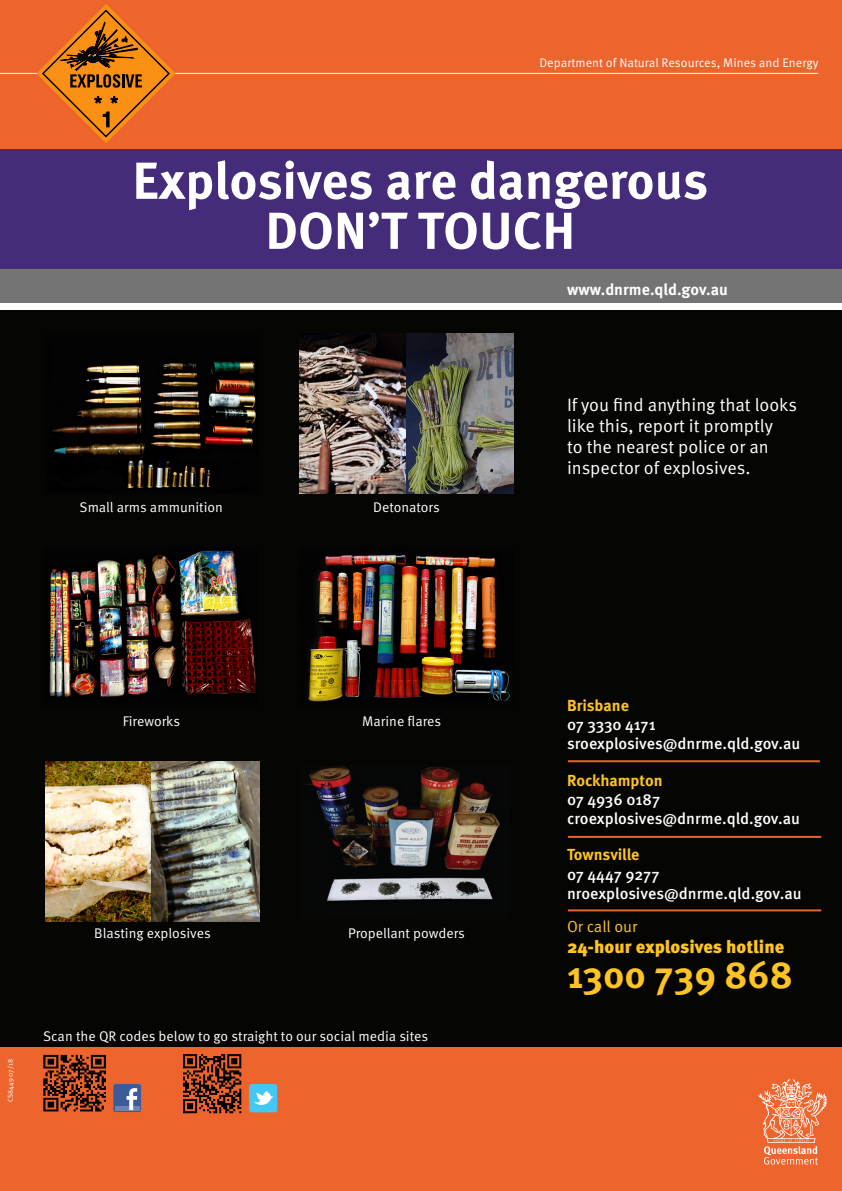
<style>
.page{position:relative;width:842px;height:1191px;background:#fff}
.page>*{position:absolute;margin:0;border:0;box-sizing:border-box;transform-origin:0 0}
.t1{font:700 52px/50px "Meta OT";color:#fff;text-align:center}
.t2{font:700 38px "Meta OT";color:#fec422}
.t3{font:18px/21px "Meta OT";color:#fff}
.t4{font:900 18px "Meta OT";color:#fec422}
.t5{font:500 16px/19.2px "Meta OT";letter-spacing:-.005em;color:#fff}
.t6{font:700 16px "Meta OT";letter-spacing:-.005em;color:#fec422}
.t7{font:700 16px "Meta OT";color:#fff}
.t8{font:16px "Meta OT";letter-spacing:-.005em;color:#fec422}
.t9{font:14px "Meta OT";color:#fff}
.t10{font:12.5px "Meta OT";color:#fff}
.t11{font:7px "Meta OT";color:#fff}
</style>
<div class="page">
<div style="left:0;top:310px;width:842px;height:774px;background:#050604"></div>
<hr style="left:568px;top:836px;width:253px;height:2px;background:#eb632d">
<hr style="left:568px;top:760px;width:252px;height:2px;background:#eb632d">
<hr style="left:568px;top:909px;width:253px;height:2px;background:#eb632d">
<div style="left:0;top:0;width:842px;height:162px;background:#ee642d"></div>
<div style="left:0;top:268px;width:842px;height:42px;background:#747474"></div>
<div style="left:0;top:303px;width:842px;height:7px;background:#fff"></div>
<div style="left:0;top:149px;width:842px;height:119px;background:#442c7a"></div>
<hr style="left:0;top:73px;width:818px;height:1px;background:#fff">
<svg style="left:36px;top:4px;width:140px;height:139px"></svg>
<img style="left:52px;top:361px;width:204px;height:128px">
<img style="left:299px;top:333px;width:214px;height:161px">
<img style="left:49px;top:550px;width:207px;height:147px">
<img style="left:308px;top:554px;width:202px;height:148px">
<img style="left:46px;top:761px;width:105px;height:160px">
<img style="left:151px;top:761px;width:108px;height:160px">
<img style="left:306px;top:766px;width:194px;height:135px">
<div style="left:0;top:1047px;width:842px;height:144px;background:#ee642d"></div>
<img style="left:43px;top:1054px;width:63px;height:58px">
<img style="left:183px;top:1054px;width:59px;height:60px">
<svg style="left:249px;top:1084px;width:28px;height:28px"></svg>
<svg style="left:113px;top:1084px;width:28px;height:28px"></svg>
<svg style="left:758px;top:1079px;width:69px;height:85px"></svg>
<p class="t10" style="left:539px;top:55px;width:281px">Department of Natural Resources, Mines and Energy</p>
<p class="t1" style="left:132px;top:156px;width:577px">Explosives are dangerous<br>DON’T TOUCH</p>
<p class="t7" style="left:567px;top:279px;width:162px">www.dnrme.qld.gov.au</p>
<p class="t9" style="left:80px;top:498px;width:145px">Small arms ammunition</p>
<p class="t9" style="left:373px;top:498px;width:68px">Detonators</p>
<p class="t3" style="left:567px;top:394px;width:232px">If you find anything that looks like this, report it promptly<br>to the nearest police or an inspector of explosives.</p>
<p class="t9" style="left:123px;top:712px;width:59px">Fireworks</p>
<p class="t9" style="left:362px;top:712px;width:80px">Marine flares</p>
<p class="t9" style="left:94px;top:924px;width:118px">Blasting explosives</p>
<p class="t9" style="left:348px;top:924px;width:118px">Propellant powders</p>
<p class="t11" style="left:6px;top:1102px;width:44px;rotate:-90deg">CS8449 07/18</p>
<p class="t9" style="left:43px;top:1028px;width:386px">Scan the QR codes below to go straight to our social media sites</p>
<p class="t6" style="left:567px;top:695px;width:63px">Brisbane</p>
<p class="t5" style="left:567px;top:715px;width:235px">07 3330 4171 sroexplosives@dnrme.qld.gov.au</p>
<p class="t6" style="left:567px;top:770px;width:97px">Rockhampton</p>
<p class="t5" style="left:567px;top:790px;width:235px">07 4936 0187 croexplosives@dnrme.qld.gov.au</p>
<p class="t6" style="left:567px;top:844px;width:74px">Townsville</p>
<p class="t5" style="left:567px;top:864px;width:236px">07 4447 9277 nroexplosives@dnrme.qld.gov.au</p>
<p class="t8" style="left:567px;top:916px;width:72px">Or call our</p>
<p class="t4" style="left:567px;top:935px;width:219px">24-hour explosives hotline</p>
<p class="t2" style="left:567px;top:950px;width:227px">1300 739 868</p>
</div>
